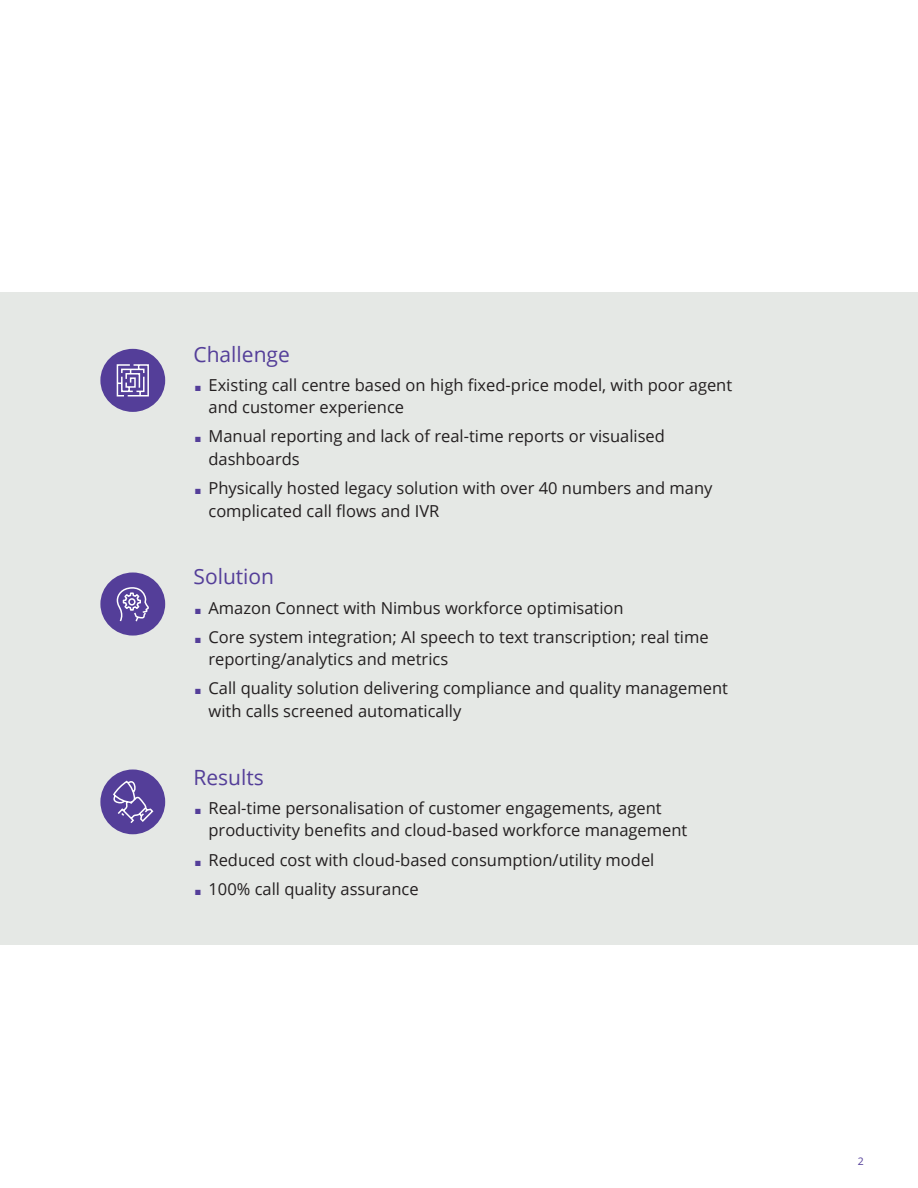
<style>
.page{position:relative;width:918px;height:1188px;background:#fff}
.page>*{position:absolute;margin:0;border:0;box-sizing:border-box;transform-origin:0 0}
.t1{font:21px "Open Sans";color:#543e99}
.t2{font:16.5px/22.5px "Open Sans";color:#231f20}
.t3{font:10.5px "Open Sans";color:#543e99}
.s1{color:#543e99}
</style>
<div class="page">
<div style="left:0;top:293px;width:918px;height:652px;background:#e5e8e5"></div>
<div style="left:100px;top:769px;width:65px;height:65px;background:#543e99;border-radius:50%"></div>
<svg style="left:113px;top:780px;width:41px;height:43px"></svg>
<div style="left:100px;top:573px;width:65px;height:63px;background:#543e99;border-radius:50%"></div>
<svg style="left:116px;top:587px;width:33px;height:35px"></svg>
<div style="left:100px;top:349px;width:65px;height:63px;background:#543e99;border-radius:50%"></div>
<svg style="left:116px;top:364px;width:33px;height:33px"></svg>
<p class="t1" style="left:194px;top:340px;width:98px">Challenge</p>
<p class="t2" style="left:209px;top:373px;width:525px;text-indent:-14px"><span class="s1">■</span> Existing call centre based on high fixed-price model, with poor agent and customer experience</p>
<p class="t2" style="left:209px;top:425px;width:458px;text-indent:-14px"><span class="s1">■</span> Manual reporting and lack of real-time reports or visualised dashboards</p>
<p class="t2" style="left:209px;top:477px;width:505px;text-indent:-14px"><span class="s1">■</span> Physically hosted legacy solution with over 40 numbers and many complicated call flows and IVR</p>
<p class="t1" style="left:194px;top:562px;width:82px">Solution</p>
<p class="t2" style="left:195px;top:596px;width:430px"><span class="s1">■</span> Amazon Connect with Nimbus workforce optimisation</p>
<p class="t2" style="left:208px;top:625px;width:502px;text-indent:-13px"><span class="s1">■</span> Core system integration; AI speech to text transcription; real time reporting/analytics and metrics</p>
<p class="t2" style="left:208px;top:677px;width:521px;text-indent:-14px"><span class="s1">■</span> Call quality solution delivering compliance and quality management with calls screened automatically</p>
<p class="t1" style="left:194px;top:763px;width:72px">Results</p>
<p class="t2" style="left:208px;top:796px;width:480px;text-indent:-14px"><span class="s1">■</span> Real-time personalisation of customer engagements, agent productivity benefits and cloud-based workforce management</p>
<p class="t2" style="left:195px;top:848px;width:461px"><span class="s1">■</span> Reduced cost with cloud-based consumption/utility model</p>
<p class="t2" style="left:195px;top:877px;width:225px"><span class="s1">■</span> 100% call quality assurance</p>
<p class="t3" style="left:858px;top:1154px;width:8px">2</p>
</div>
